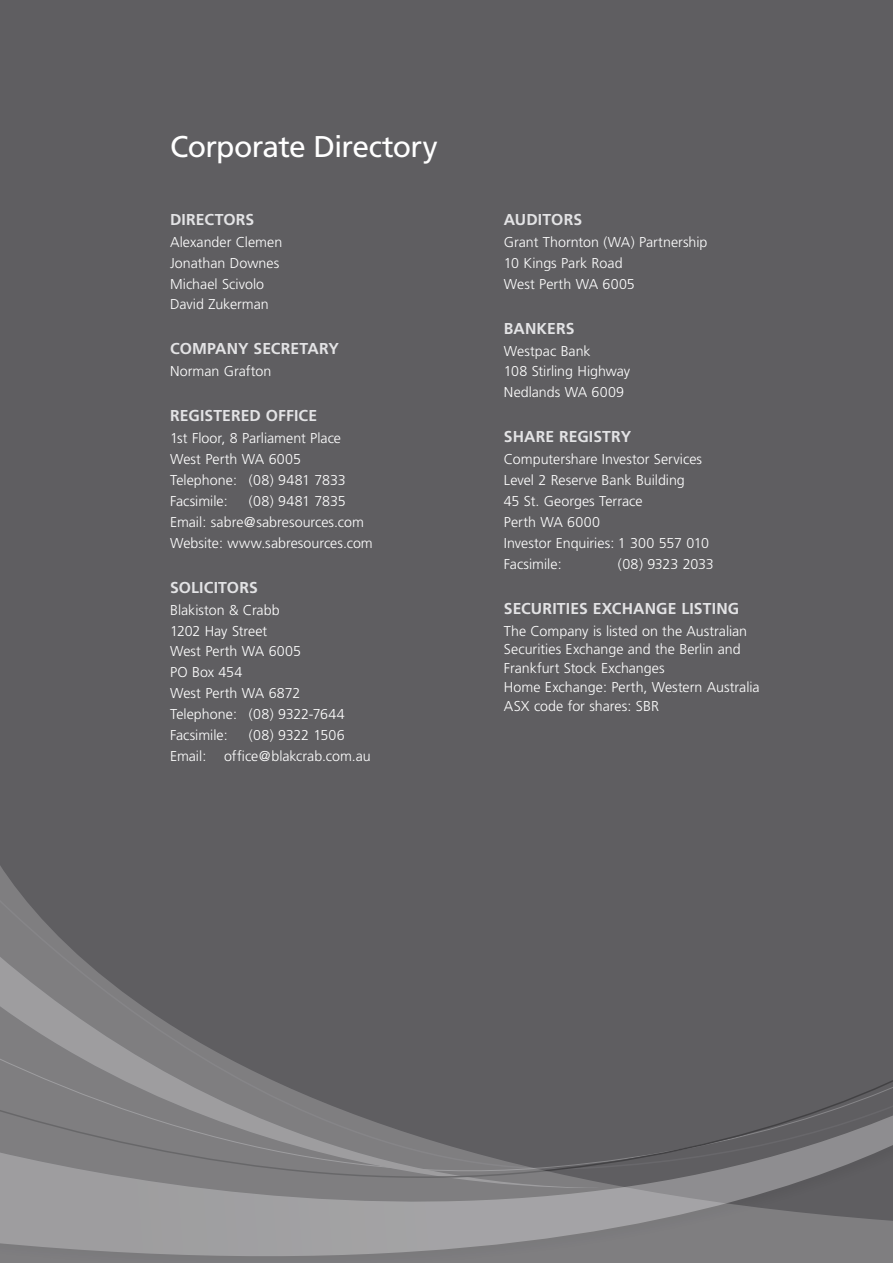
<style>
.page{position:relative;width:893px;height:1263px;background:#5f5e61}
.page>*{position:absolute;margin:0;border:0;box-sizing:border-box;transform-origin:0 0}
.t1{font:30px "Frutiger";letter-spacing:-.025em;color:#fff}
.t2{font:700 15.75px "Frutiger";letter-spacing:.01em;color:#e3e3e5}
.t3{font:300 14.25px/20.9px "Frutiger";color:#fff}
.t4{font:300 14.25px "Frutiger";letter-spacing:-.02em;color:#fff}
</style>
<div class="page">
<svg style="left:0;top:866px;width:893px;height:397px"></svg>
<h1 class="t1" style="left:170px;top:129px;width:269px">Corporate Directory</h1>
<p class="t2" style="left:170px;top:210px;width:86px">DIRECTORS</p>
<p class="t3" style="left:170px;top:231px;width:114px">Alexander Clemen<br>Jonathan Downes<br>Michael Scivolo<br>David Zukerman</p>
<p class="t2" style="left:170px;top:340px;width:170px">COMPANY SECRETARY</p>
<p class="t3" style="left:170px;top:361px;width:103px">Norman Grafton</p>
<p class="t2" style="left:170px;top:407px;width:149px">REGISTERED OFFICE</p>
<p class="t3" style="left:170px;top:428px;width:177px">1st Floor, 8 Parliament Place<br>West Perth WA 6005<br>Telephone: (08) 9481 7833<br>Facsimile:</p>
<p class="t3" style="left:170px;top:491px;width:204px;text-indent:79px">(08) 9481 7835<br>Email: sabre@sabresources.com<br>Website: www.sabresources.com</p>
<p class="t2" style="left:170px;top:578px;width:89px">SOLICITORS</p>
<p class="t3" style="left:170px;top:599px;width:176px">Blakiston &amp; Crabb<br>1202 Hay Street<br>West Perth WA 6005<br>PO Box 454<br>West Perth WA 6872<br>Telephone: (08) 9322-7644<br>Facsimile:</p>
<p class="t3" style="left:170px;top:725px;width:202px;text-indent:79px">(08) 9322 1506<br>Email: office@blakcrab.com.au</p>
<p class="t2" style="left:504px;top:210px;width:80px">AUDITORS</p>
<p class="t3" style="left:504px;top:231px;width:205px">Grant Thornton (WA) Partnership<br>10 Kings Park Road<br>West Perth WA 6005</p>
<p class="t2" style="left:504px;top:319px;width:72px">BANKERS</p>
<p class="t3" style="left:504px;top:340px;width:128px">Westpac Bank<br>108 Stirling Highway<br>Nedlands WA 6009</p>
<p class="t2" style="left:504px;top:428px;width:129px">SHARE REGISTRY</p>
<p class="t3" style="left:504px;top:449px;width:207px">Computershare Investor Services<br>Level 2 Reserve Bank Building<br>45 St. Georges Terrace<br>Perth WA 6000<br>Investor Enquiries: 1 300 557 010<br>Facsimile:</p>
<p class="t4" style="left:618px;top:556px;width:97px">(08) 9323 2033</p>
<p class="t2" style="left:504px;top:599px;width:237px">SECURITIES EXCHANGE LISTING</p>
<p class="t3" style="left:504px;top:621px;width:257px;line-height:18.8px">The Company is listed on the Australian Securities Exchange and the Berlin and Frankfurt Stock Exchanges<br>Home Exchange: Perth, Western Australia ASX code for shares: SBR</p>
</div>
